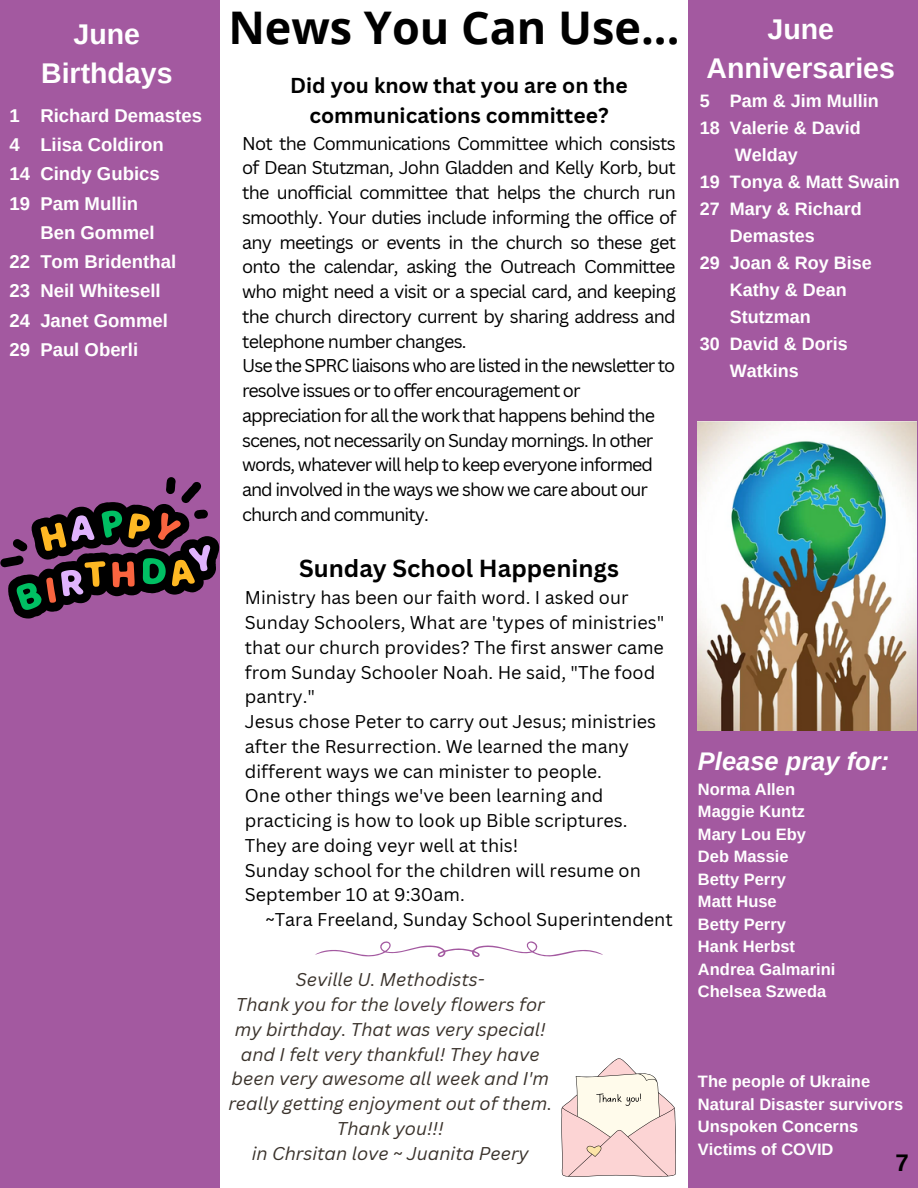
<style>
.page{position:relative;width:918px;height:1188px;background:#fff}
.page>*{position:absolute;margin:0;border:0;box-sizing:border-box;transform-origin:0 0}
.t1{font:700 45px "Open Sans";color:#000}
.t2{font:700 28.5px "Arimo";color:#fff}
.t3{font:italic 700 25.5px "Arimo";color:#fff}
.t4{font:700 24px "Canva Sans";color:#000}
.t5{font:700 24px "Arimo";color:#000}
.t6{font:700 21px "Canva Sans";color:#000}
.t7{font:700 18.6px "Arimo";color:#fff}
.t8{font:18px/24.8px "Canva Sans";color:#000}
.t9{font:18px/24.8px "Canva Sans";letter-spacing:-.055em;color:#000}
.t10{font:italic 18px/24.8px "Canva Sans";color:#3a322b;text-align:center}
.t11{font:700 18px "Arimo";color:#fff}
.t12{font:700 16.5px "Arimo";color:#fff}
</style>
<div class="page">
<div style="left:0;top:0;width:219px;height:1188px;background:#a359a0"></div>
<div style="left:689px;top:0;width:229px;height:1188px;background:#a359a0"></div>
<svg style="left:0;top:477px;width:219px;height:142px"></svg>
<img style="left:698px;top:421px;width:218px;height:310px">
<svg style="left:561px;top:1058px;width:115px;height:119px"></svg>
<svg style="left:315px;top:941px;width:288px;height:16px"></svg>
<p class="t2" style="left:74px;top:18px;width:68px">June</p>
<p class="t2" style="left:41px;top:58px;width:133px">Birthdays</p>
<p class="t7" style="left:9px;top:105px;width:194px">1 Richard Demastes</p>
<p class="t7" style="left:9px;top:134px;width:156px">4 Liisa Coldiron</p>
<p class="t7" style="left:9px;top:164px;width:152px">14 Cindy Gubics</p>
<p class="t7" style="left:9px;top:193px;width:130px">19 Pam Mullin</p>
<p class="t7" style="left:40px;top:222px;width:116px">Ben Gommel</p>
<p class="t7" style="left:9px;top:251px;width:168px">22 Tom Bridenthal</p>
<p class="t7" style="left:9px;top:281px;width:153px">23 Neil Whitesell</p>
<p class="t7" style="left:9px;top:310px;width:160px">24 Janet Gommel</p>
<p class="t7" style="left:9px;top:339px;width:130px">29 Paul Oberli</p>
<p class="t1" style="left:228px;top:-4px;width:453px">News You Can Use...</p>
<p class="t6" style="left:290px;top:71px;width:339px">Did you know that you are on the</p>
<p class="t6" style="left:309px;top:100px;width:301px">communications committee?</p>
<p class="t8" style="left:242px;top:130px;width:436px;text-align:justify">Not the Communications Committee which consists of Dean Stutzman, John Gladden and Kelly Korb, but the unofficial committee that helps the church run smoothly. Your duties include informing the office of any meetings or events in the church so these get onto the calendar, asking the Outreach Committee who might need a visit or a special card, and keeping the church directory current by sharing address and telephone number changes.</p>
<p class="t9" style="left:242px;top:353px;width:435px">Use the SPRC liaisons who are listed in the newsletter to resolve issues or to offer encouragement or appreciation for all the work that happens behind the scenes, not necessarily on Sunday mornings. In other words, whatever will help to keep everyone informed and involved in the ways we show we care about our church and community.</p>
<p class="t4" style="left:299px;top:552px;width:321px">Sunday School Happenings</p>
<p class="t8" style="left:245px;top:585px;width:421px">Ministry has been our faith word. I asked our Sunday Schoolers, What are 'types of ministries" that our church provides? The first answer came from Sunday Schooler Noah. He said, "The food pantry."</p>
<p class="t8" style="left:245px;top:709px;width:413px">Jesus chose Peter to carry out Jesus; ministries after the Resurrection. We learned the many different ways we can minister to people.</p>
<p class="t8" style="left:245px;top:783px;width:384px">One other things we've been learning and practicing is how to look up Bible scriptures.<br>They are doing veyr well at this!</p>
<p class="t8" style="left:245px;top:857px;width:397px">Sunday school for the children will resume on<br>September 10 at 9:30am.</p>
<p class="t8" style="left:265px;top:907px;width:409px">~Tara Freeland, Sunday School Superintendent</p>
<p class="t10" style="left:296px;top:967px;width:190px">Seville U. Methodists-</p>
<p class="t10" style="left:228px;top:992px;width:325px">Thank you for the lovely flowers for my birthday. That was very special! and I felt very thankful! They have been very awesome all week and I'm really getting enjoyment out of them.<br>Thank you!!!</p>
<p class="t10" style="left:252px;top:1140px;width:279px">in Chrsitan love ~ Juanita Peery</p>
<p class="t2" style="left:768px;top:13px;width:68px">June</p>
<p class="t2" style="left:707px;top:52px;width:190px">Anniversaries</p>
<p class="t11" style="left:700px;top:91px;width:180px">5 Pam &amp; Jim Mullin</p>
<p class="t11" style="left:700px;top:118px;width:162px">18 Valerie &amp; David</p>
<p class="t11" style="left:735px;top:145px;width:64px">Welday</p>
<p class="t11" style="left:700px;top:172px;width:201px">19 Tonya &amp; Matt Swain</p>
<p class="t11" style="left:700px;top:199px;width:163px">27 Mary &amp; Richard</p>
<p class="t11" style="left:730px;top:226px;width:87px">Demastes</p>
<p class="t11" style="left:700px;top:253px;width:173px">29 Joan &amp; Roy Bise</p>
<p class="t11" style="left:730px;top:280px;width:118px">Kathy &amp; Dean</p>
<p class="t11" style="left:730px;top:307px;width:82px">Stutzman</p>
<p class="t11" style="left:700px;top:334px;width:149px">30 David &amp; Doris</p>
<p class="t11" style="left:730px;top:361px;width:70px">Watkins</p>
<p class="t3" style="left:698px;top:747px;width:193px">Please pray for:</p>
<p class="t12" style="left:698px;top:780px;width:99px">Norma Allen</p>
<p class="t12" style="left:698px;top:802px;width:109px">Maggie Kuntz</p>
<p class="t12" style="left:698px;top:825px;width:110px">Mary Lou Eby</p>
<p class="t12" style="left:698px;top:847px;width:92px">Deb Massie</p>
<p class="t12" style="left:698px;top:870px;width:89px">Betty Perry</p>
<p class="t12" style="left:698px;top:892px;width:80px">Matt Huse</p>
<p class="t12" style="left:698px;top:915px;width:89px">Betty Perry</p>
<p class="t12" style="left:698px;top:937px;width:99px">Hank Herbst</p>
<p class="t12" style="left:698px;top:960px;width:139px">Andrea Galmarini</p>
<p class="t12" style="left:698px;top:982px;width:130px">Chelsea Szweda</p>
<p class="t12" style="left:698px;top:1072px;width:174px">The people of Ukraine</p>
<p class="t12" style="left:698px;top:1095px;width:207px">Natural Disaster survivors</p>
<p class="t12" style="left:698px;top:1117px;width:162px">Unspoken Concerns</p>
<p class="t12" style="left:698px;top:1140px;width:137px">Victims of COVID</p>
<p class="t5" style="left:896px;top:1149px;width:15px">7</p>
</div>
